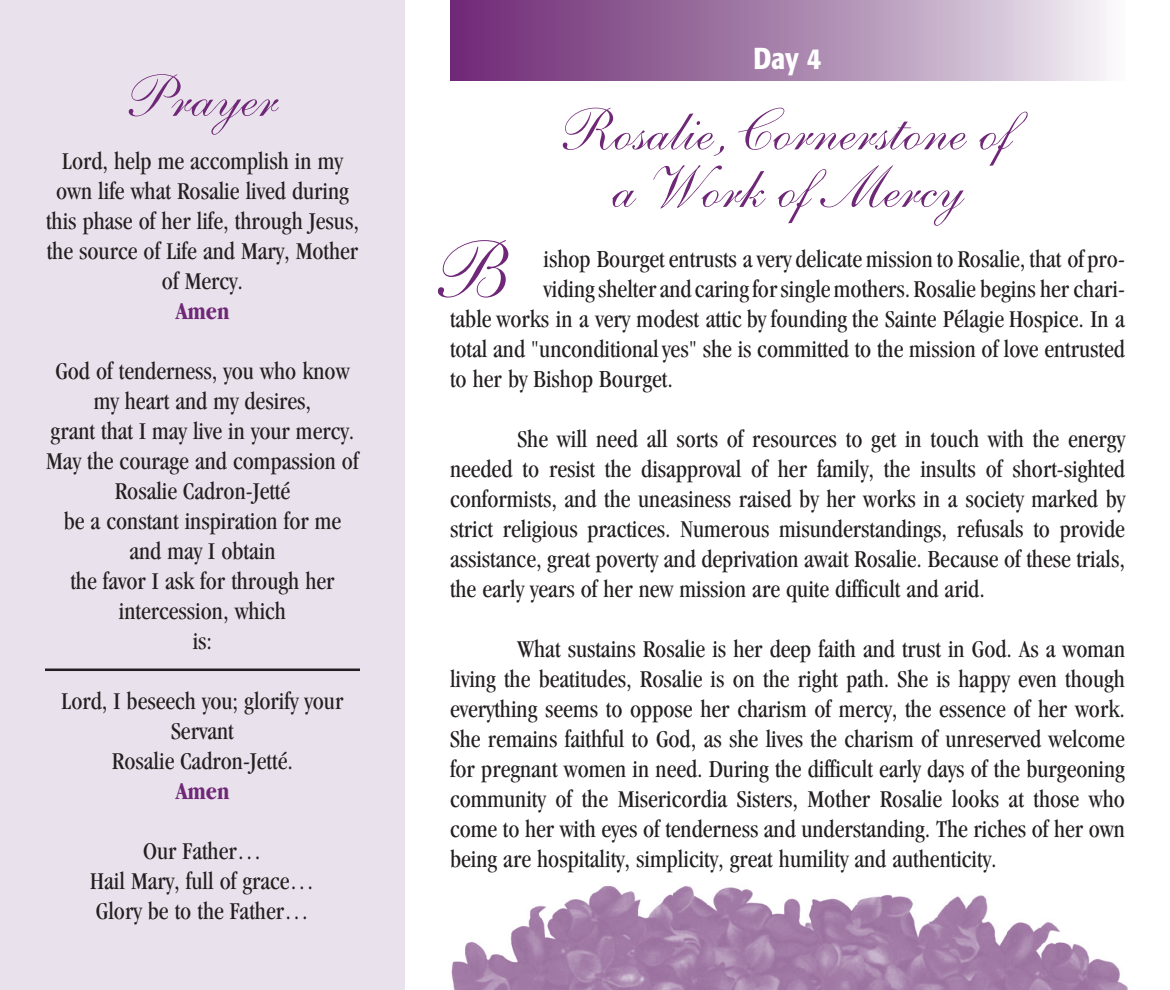
<style>
.page{position:relative;width:1170px;height:990px;background:#fff}
.page>*{position:absolute;margin:0;border:0;box-sizing:border-box;transform-origin:0 0}
.t1{font:81.5px "Shelley Andante Script";color:#6f2877}
.t2{font:60px/57.5px "Shelley Andante Script";color:#6f2877;text-align:center}
.t3{font:500 condensed 30px "Formata";color:#fff}
.t4{font:condensed 25px/30px "Garamond";color:#231f20;text-align:center}
.t5{font:700 condensed 25px "Garamond";color:#6f2877}
</style>
<div class="page">
<div style="left:450px;top:0;width:675px;height:81px;background:linear-gradient(to right,#68236e,#f0eff2)"></div>
<img style="left:451px;top:886px;width:677px;height:104px">
<div style="left:0;top:0;width:405px;height:990px;background:#e9e1eb"></div>
<hr style="left:45px;top:669px;width:315px;height:2px;background:#231f20">
<h2 class="t2" style="left:128px;top:70px;width:151px">Prayer</h2>
<p class="t4" style="left:46px;top:145px;width:314px">Lord, help me accomplish in my own life what Rosalie lived during this phase of her life, through Jesus, the source of Life and Mary, Mother of Mercy.</p>
<p class="t5" style="left:175px;top:296px;width:56px">Amen</p>
<p class="t4" style="left:46px;top:355px;width:314px">God of tenderness, you who know my heart and my desires,<br>grant that I may live in your mercy.<br>May the courage and compassion of<br>Rosalie Cadron-Jetté<br>be a constant inspiration for me and may I obtain<br>the favor I ask for through her intercession, which<br>is:</p>
<p class="t4" style="left:62px;top:685px;width:283px">Lord, I beseech you; glorify your<br>Servant<br>Rosalie Cadron-Jetté.</p>
<p class="t5" style="left:175px;top:776px;width:56px">Amen</p>
<p class="t4" style="left:90px;top:835px;width:226px">Our Father…<br>Hail Mary, full of grace…<br>Glory be to the Father…</p>
<p class="t3" style="left:753px;top:41px;width:70px">Day 4</p>
<h2 class="t2" style="left:563px;top:103px;width:450px">Rosalie, Cornerstone of a Work of Mercy</h2>
<h1 class="t1" style="left:436px;top:224px;width:74px">B</h1>
<p class="t4" style="left:544px;top:244px;width:583px">ishop Bourget entrusts a very delicate mission to Rosalie, that of pro-</p>
<p class="t4" style="left:544px;top:274px;width:583px">viding shelter and caring for single mothers. Rosalie begins her chari-</p>
<p class="t4" style="left:450px;top:304px;width:676px">table works in a very modest attic by founding the Sainte Pélagie Hospice. In a</p>
<p class="t4" style="left:450px;top:334px;width:676px">total and "unconditional yes" she is committed to the mission of love entrusted</p>
<p class="t4" style="left:450px;top:364px;width:224px">to her by Bishop Bourget.</p>
<p class="t4" style="left:450px;top:424px;width:677px;text-align:justify;text-indent:68px">She will need all sorts of resources to get in touch with the energy needed to resist the disapproval of her family, the insults of short-sighted conformists, and the uneasiness raised by her works in a society marked by strict religious practices. Numerous misunderstandings, refusals to provide assistance, great poverty and deprivation await Rosalie. Because of these trials, the early years of her new mission are quite difficult and arid.</p>
<p class="t4" style="left:450px;top:634px;width:677px;text-align:justify;text-indent:68px">What sustains Rosalie is her deep faith and trust in God. As a woman living the beatitudes, Rosalie is on the right path. She is happy even though everything seems to oppose her charism of mercy, the essence of her work.<br>She remains faithful to God, as she lives the charism of unreserved welcome for pregnant women in need. During the difficult early days of the burgeoning community of the Misericordia Sisters, Mother Rosalie looks at those who come to her with eyes of tenderness and understanding. The riches of her own being are hospitality, simplicity, great humility and authenticity.</p>
</div>
